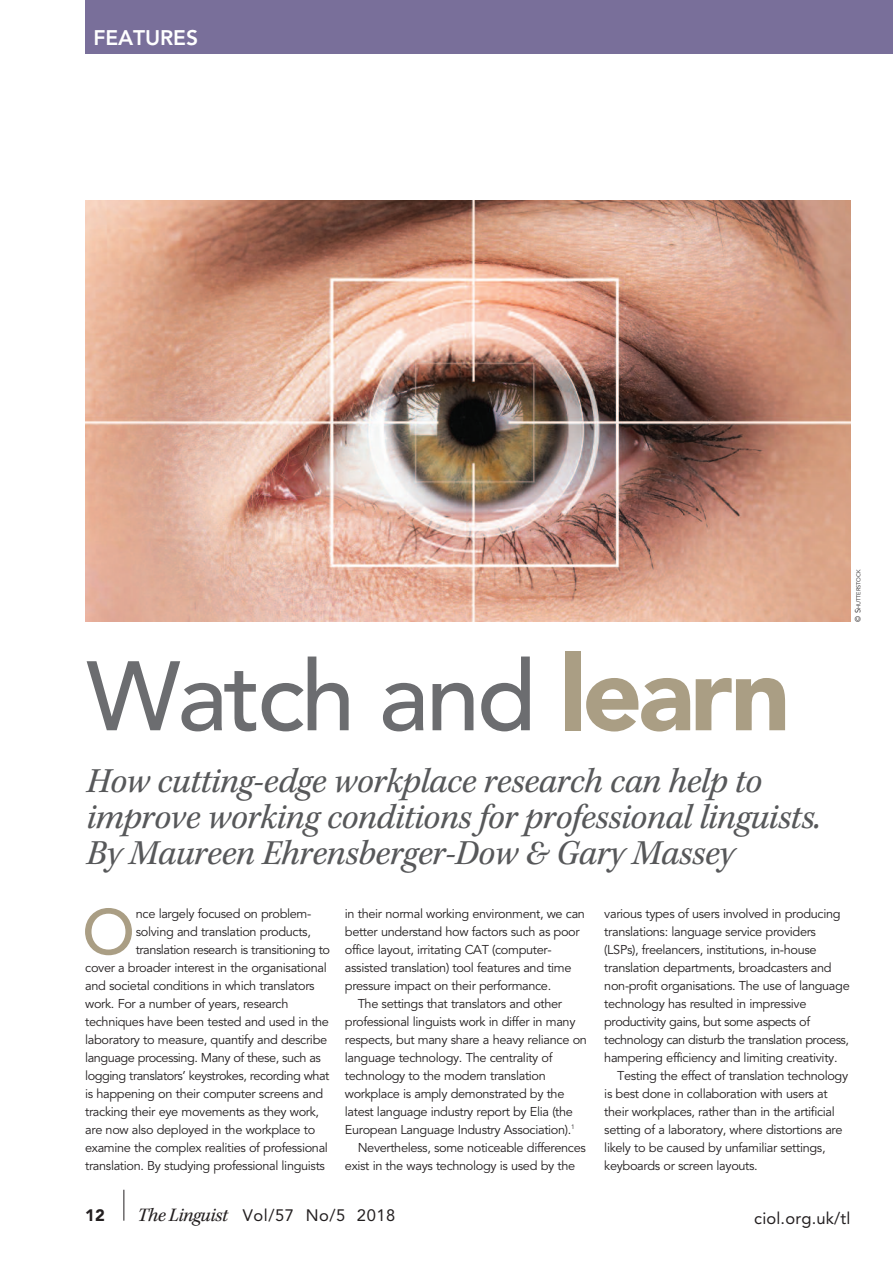
<style>
.page{position:relative;width:893px;height:1263px;background:#fff}
.page>*{position:absolute;margin:0;border:0;box-sizing:border-box;transform-origin:0 0}
.t1{font:500 97.5px "Avenir LT Std";letter-spacing:-.035em;color:#6c6d70}
.t2{font:500 63.6px "Avenir LT Std";color:#aa9e84}
.t3{font:italic 36px/36px "Kepler Std";letter-spacing:-.015em;color:#57585a}
.t4{font:800 21px "Avenir LT Std";letter-spacing:-.005em;color:#fff}
.t5{font:16.5px "Avenir LT Std";letter-spacing:.02em;color:#231f20}
.t6{font:900 16.5px "Avenir LT Std";color:#231f20}
.t7{font:12.75px "Avenir LT Std";letter-spacing:-.03em;color:#231f20}
.t8{font:5.7px "Avenir LT Std";color:#231f20}
.s1{font-weight:900;font-size:105px;color:#aa9e84}
.s2{font-size:7.5px}
.s3{font-family:"Kepler Std";font-style:italic;font-size:19.5px}
</style>
<div class="page">
<img style="left:85px;top:200px;width:765px;height:421px">
<hr style="left:124px;top:1190px;width:1px;height:31px;background:#231f20">
<div style="left:85px;top:0;width:808px;height:53px;background:#796f9a"></div>
<h3 class="t4" style="left:94px;top:29px;width:106px">FEATURES</h3>
<h1 class="t1" style="left:87px;top:656px;width:706px">Watch and <span class="s1">learn</span></h1>
<p class="t8" style="left:856px;top:621px;width:54px;rotate:-90deg"><span class="s2">© S</span>HUTTERSTOCK</p>
<h3 class="t3" style="left:87px;top:766px;width:736px">How cutting-edge workplace research can help to improve working conditions for professional linguists.<br>By Maureen Ehrensberger-Dow &amp; Gary Massey</h3>
<h2 class="t2" style="left:82px;top:906px;width:54px">O</h2>
<p class="t7" style="left:136px;top:908px;width:177px">nce largely focused on problem-</p>
<p class="t7" style="left:604px;top:908px;width:238px">various types of users involved in producing</p>
<p class="t7" style="left:604px;top:926px;width:213px">translations: language service providers</p>
<p class="t7" style="left:604px;top:944px;width:214px">(LSPs), freelancers, institutions, in-house</p>
<p class="t7" style="left:604px;top:962px;width:229px">translation departments, broadcasters and</p>
<p class="t7" style="left:604px;top:980px;width:247px">non-profit organisations. The use of language</p>
<p class="t7" style="left:604px;top:998px;width:204px">technology has resulted in impressive</p>
<p class="t7" style="left:604px;top:1016px;width:207px">productivity gains, but some aspects of</p>
<p class="t7" style="left:604px;top:1034px;width:246px">technology can disturb the translation process,</p>
<p class="t7" style="left:604px;top:1052px;width:235px">hampering efficiency and limiting creativity.</p>
<p class="t7" style="left:617px;top:1070px;width:233px">Testing the effect of translation technology</p>
<p class="t7" style="left:604px;top:1088px;width:225px">is best done in collaboration with users at</p>
<p class="t7" style="left:604px;top:1106px;width:232px">their workplaces, rather than in the artificial</p>
<p class="t7" style="left:604px;top:1124px;width:240px">setting of a laboratory, where distortions are</p>
<p class="t7" style="left:604px;top:1142px;width:223px">likely to be caused by unfamiliar settings,</p>
<p class="t7" style="left:604px;top:1160px;width:155px">keyboards or screen layouts.</p>
<p class="t7" style="left:345px;top:908px;width:242px">in their normal working environment, we can</p>
<p class="t7" style="left:345px;top:926px;width:236px">better understand how factors such as poor</p>
<p class="t7" style="left:345px;top:944px;width:208px">office layout, irritating CAT (computer-</p>
<p class="t7" style="left:345px;top:962px;width:228px">assisted translation) tool features and time</p>
<p class="t7" style="left:345px;top:980px;width:208px">pressure impact on their performance.</p>
<p class="t7" style="left:358px;top:998px;width:206px">The settings that translators and other</p>
<p class="t7" style="left:345px;top:1016px;width:232px">professional linguists work in differ in many</p>
<p class="t7" style="left:345px;top:1034px;width:244px">respects, but many share a heavy reliance on</p>
<p class="t7" style="left:345px;top:1052px;width:209px">language technology. The centrality of</p>
<p class="t7" style="left:345px;top:1070px;width:203px">technology to the modern translation</p>
<p class="t7" style="left:345px;top:1088px;width:221px">workplace is amply demonstrated by the</p>
<p class="t7" style="left:345px;top:1106px;width:230px">latest language industry report by Elia (the</p>
<p class="t7" style="left:345px;top:1124px;width:231px">European Language Industry Association).<sup>1</sup></p>
<p class="t7" style="left:358px;top:1142px;width:230px">Nevertheless, some noticeable differences</p>
<p class="t7" style="left:345px;top:1160px;width:232px">exist in the ways technology is used by the</p>
<p class="t7" style="left:136px;top:926px;width:177px">solving and translation products,</p>
<p class="t7" style="left:136px;top:944px;width:196px">translation research is transitioning to</p>
<p class="t7" style="left:85px;top:962px;width:243px">cover a broader interest in the organisational</p>
<p class="t7" style="left:85px;top:980px;width:231px">and societal conditions in which translators</p>
<p class="t7" style="left:85px;top:998px;width:205px">work. For a number of years, research</p>
<p class="t7" style="left:85px;top:1016px;width:245px">techniques have been tested and used in the</p>
<p class="t7" style="left:85px;top:1034px;width:243px">laboratory to measure, quantify and describe</p>
<p class="t7" style="left:85px;top:1052px;width:237px">language processing. Many of these, such as</p>
<p class="t7" style="left:85px;top:1070px;width:246px">logging translators’ keystrokes, recording what</p>
<p class="t7" style="left:85px;top:1088px;width:240px">is happening on their computer screens and</p>
<p class="t7" style="left:85px;top:1106px;width:235px">tracking their eye movements as they work,</p>
<p class="t7" style="left:85px;top:1124px;width:232px">are now also deployed in the workplace to</p>
<p class="t7" style="left:85px;top:1142px;width:244px">examine the complex realities of professional</p>
<p class="t7" style="left:85px;top:1160px;width:241px">translation. By studying professional linguists</p>
<p class="t6" style="left:85px;top:1208px;width:21px">12</p>
<p class="t5" style="left:137px;top:1208px;width:259px"><span class="s3">The Linguist</span> Vol/57 No/5 2018</p>
<p class="t5" style="left:754px;top:1211px;width:98px">ciol.org.uk/tl</p>
</div>
